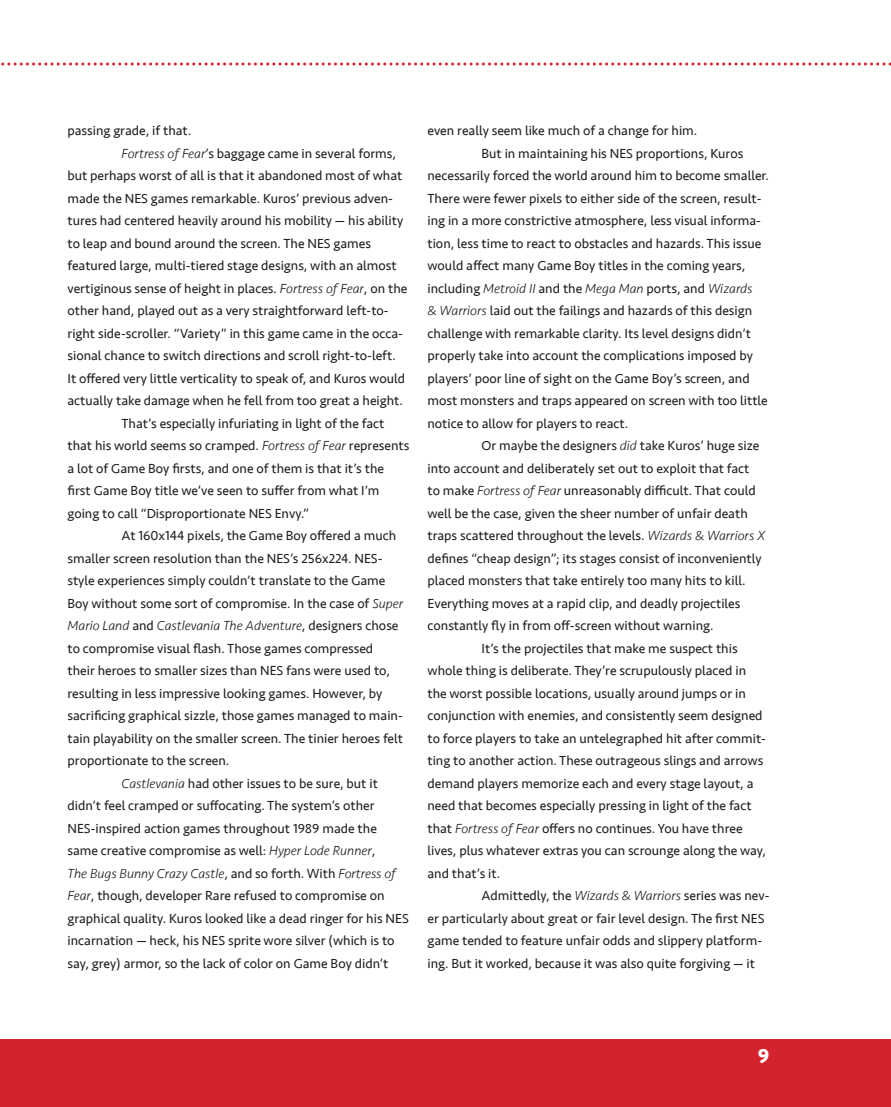
<style>
.page{position:relative;width:891px;height:1107px;background:#fff}
.page>*{position:absolute;margin:0;border:0;box-sizing:border-box;transform-origin:0 0}
.t1{font:700 21px "Seravek";color:#fff}
.t2{font:13.5px "Seravek";color:#231f20}
.t3{font:italic 300 13.5px "Seravek";color:#231f20}
.s1{font-weight:300;font-style:italic}
.s2{font-weight:400;font-style:normal}
</style>
<div class="page">
<div style="left:0;top:1040px;width:891px;height:67px;background:#d5232e"></div>
<svg style="left:1px;top:63px;width:890px;height:3px"></svg>
<p class="t2" style="left:68px;top:120px;width:125px">passing grade, if that.</p>
<p class="t2" style="left:122px;top:143px;width:276px"><span class="s1">Fortress of Fear</span>’s baggage came in several forms,</p>
<p class="t2" style="left:68px;top:165px;width:336px">but perhaps worst of all is that it abandoned most of what</p>
<p class="t2" style="left:68px;top:188px;width:327px">made the NES games remarkable. Kuros’ previous adven-</p>
<p class="t2" style="left:68px;top:210px;width:337px">tures had centered heavily around his mobility — his ability</p>
<p class="t2" style="left:68px;top:233px;width:305px">to leap and bound around the screen. The NES games</p>
<p class="t2" style="left:68px;top:255px;width:331px">featured large, multi-tiered stage designs, with an almost</p>
<p class="t2" style="left:68px;top:278px;width:341px">vertiginous sense of height in places. <span class="s1">Fortress of Fear</span>, on the</p>
<p class="t2" style="left:68px;top:300px;width:323px">other hand, played out as a very straightforward left-to-</p>
<p class="t2" style="left:68px;top:323px;width:337px">right side-scroller. “Variety” in this game came in the occa-</p>
<p class="t2" style="left:68px;top:345px;width:330px">sional chance to switch directions and scroll right-to-left.</p>
<p class="t2" style="left:68px;top:368px;width:339px">It offered very little verticality to speak of, and Kuros would</p>
<p class="t2" style="left:68px;top:390px;width:337px">actually take damage when he fell from too great a height.</p>
<p class="t2" style="left:122px;top:413px;width:265px">That’s especially infuriating in light of the fact</p>
<p class="t2" style="left:68px;top:435px;width:343px">that his world seems so cramped. <span class="s1">Fortress of Fear</span> represents</p>
<p class="t2" style="left:68px;top:458px;width:318px">a lot of Game Boy firsts, and one of them is that it’s the</p>
<p class="t2" style="left:68px;top:480px;width:313px">first Game Boy title we’ve seen to suffer from what I’m</p>
<p class="t2" style="left:68px;top:503px;width:243px">going to call “Disproportionate NES Envy.”</p>
<p class="t2" style="left:122px;top:525px;width:276px">At 160x144 pixels, the Game Boy offered a much</p>
<p class="t2" style="left:68px;top:548px;width:317px">smaller screen resolution than the NES’s 256x224. NES-</p>
<p class="t2" style="left:68px;top:570px;width:319px">style experiences simply couldn’t translate to the Game</p>
<p class="t2" style="left:68px;top:593px;width:337px">Boy without some sort of compromise. In the case of <span class="s1">Super</span></p>
<p class="t3" style="left:68px;top:618px;width:332px">Mario Land <span class="s2">and</span> Castlevania The Adventure<span class="s2">, designers chose</span></p>
<p class="t2" style="left:68px;top:638px;width:307px">to compromise visual flash. Those games compressed</p>
<p class="t2" style="left:68px;top:660px;width:324px">their heroes to smaller sizes than NES fans were used to,</p>
<p class="t2" style="left:68px;top:683px;width:316px">resulting in less impressive looking games. However, by</p>
<p class="t2" style="left:68px;top:705px;width:337px">sacrificing graphical sizzle, those games managed to main-</p>
<p class="t2" style="left:68px;top:728px;width:337px">tain playability on the smaller screen. The tinier heroes felt</p>
<p class="t2" style="left:68px;top:750px;width:163px">proportionate to the screen.</p>
<p class="t2" style="left:122px;top:773px;width:258px"><span class="s1">Castlevania</span> had other issues to be sure, but it</p>
<p class="t2" style="left:68px;top:795px;width:309px">didn’t feel cramped or suffocating. The system’s other</p>
<p class="t2" style="left:68px;top:818px;width:311px">NES-inspired action games throughout 1989 made the</p>
<p class="t2" style="left:68px;top:840px;width:310px">same creative compromise as well: <span class="s1">Hyper Lode Runner</span>,</p>
<p class="t3" style="left:68px;top:865px;width:330px">The Bugs Bunny Crazy Castle<span class="s2">, and so forth. With</span> Fortress of</p>
<p class="t2" style="left:68px;top:885px;width:319px"><span class="s1">Fear</span>, though, developer Rare refused to compromise on</p>
<p class="t2" style="left:68px;top:908px;width:343px">graphical quality. Kuros looked like a dead ringer for his NES</p>
<p class="t2" style="left:68px;top:930px;width:329px">incarnation — heck, his NES sprite wore silver (which is to</p>
<p class="t2" style="left:68px;top:953px;width:322px">say, grey) armor, so the lack of color on Game Boy didn’t</p>
<p class="t2" style="left:428px;top:120px;width:271px">even really seem like much of a change for him.</p>
<p class="t2" style="left:482px;top:143px;width:263px">But in maintaining his NES proportions, Kuros</p>
<p class="t2" style="left:428px;top:165px;width:343px">necessarily forced the world around him to become smaller.</p>
<p class="t2" style="left:428px;top:188px;width:336px">There were fewer pixels to either side of the screen, result-</p>
<p class="t2" style="left:428px;top:210px;width:335px">ing in a more constrictive atmosphere, less visual informa-</p>
<p class="t2" style="left:428px;top:233px;width:335px">tion, less time to react to obstacles and hazards. This issue</p>
<p class="t2" style="left:428px;top:255px;width:319px">would affect many Game Boy titles in the coming years,</p>
<p class="t2" style="left:428px;top:278px;width:327px">including <span class="s1">Metroid II</span> and the <span class="s1">Mega Man</span> ports, and <span class="s1">Wizards</span></p>
<p class="t2" style="left:428px;top:300px;width:326px"><span class="s1">&amp; Warriors</span> laid out the failings and hazards of this design</p>
<p class="t2" style="left:428px;top:323px;width:325px">challenge with remarkable clarity. Its level designs didn’t</p>
<p class="t2" style="left:428px;top:345px;width:327px">properly take into account the complications imposed by</p>
<p class="t2" style="left:428px;top:368px;width:324px">players’ poor line of sight on the Game Boy’s screen, and</p>
<p class="t2" style="left:428px;top:390px;width:342px">most monsters and traps appeared on screen with too little</p>
<p class="t2" style="left:428px;top:413px;width:202px">notice to allow for players to react.</p>
<p class="t2" style="left:482px;top:435px;width:279px">Or maybe the designers <span class="s1">did</span> take Kuros’ huge size</p>
<p class="t2" style="left:428px;top:458px;width:324px">into account and deliberately set out to exploit that fact</p>
<p class="t2" style="left:428px;top:480px;width:330px">to make <span class="s1">Fortress of Fear</span> unreasonably difficult. That could</p>
<p class="t2" style="left:428px;top:503px;width:322px">well be the case, given the sheer number of unfair death</p>
<p class="t2" style="left:428px;top:525px;width:339px">traps scattered throughout the levels. <span class="s1">Wizards &amp; Warriors X</span></p>
<p class="t2" style="left:428px;top:548px;width:336px">defines “cheap design”; its stages consist of inconveniently</p>
<p class="t2" style="left:428px;top:570px;width:320px">placed monsters that take entirely too many hits to kill.</p>
<p class="t2" style="left:428px;top:593px;width:314px">Everything moves at a rapid clip, and deadly projectiles</p>
<p class="t2" style="left:428px;top:615px;width:288px">constantly fly in from off-screen without warning.</p>
<p class="t2" style="left:482px;top:638px;width:258px">It’s the projectiles that make me suspect this</p>
<p class="t2" style="left:428px;top:660px;width:320px">whole thing is deliberate. They’re scrupulously placed in</p>
<p class="t2" style="left:428px;top:683px;width:320px">the worst possible locations, usually around jumps or in</p>
<p class="t2" style="left:428px;top:705px;width:337px">conjunction with enemies, and consistently seem designed</p>
<p class="t2" style="left:428px;top:728px;width:340px">to force players to take an untelegraphed hit after commit-</p>
<p class="t2" style="left:428px;top:750px;width:337px">ting to another action. These outrageous slings and arrows</p>
<p class="t2" style="left:428px;top:773px;width:327px">demand players memorize each and every stage layout, a</p>
<p class="t2" style="left:428px;top:795px;width:326px">need that becomes especially pressing in light of the fact</p>
<p class="t2" style="left:428px;top:818px;width:317px">that <span class="s1">Fortress of Fear</span> offers no continues. You have three</p>
<p class="t2" style="left:428px;top:840px;width:340px">lives, plus whatever extras you can scrounge along the way,</p>
<p class="t2" style="left:428px;top:863px;width:74px">and that’s it.</p>
<p class="t2" style="left:482px;top:885px;width:290px">Admittedly, the <span class="s1">Wizards &amp; Warriors</span> series was nev-</p>
<p class="t2" style="left:428px;top:908px;width:338px">er particularly about great or fair level design. The first NES</p>
<p class="t2" style="left:428px;top:930px;width:336px">game tended to feature unfair odds and slippery platform-</p>
<p class="t2" style="left:428px;top:953px;width:329px">ing. But it worked, because it was also quite forgiving — it</p>
<h1 class="t1" style="left:758px;top:1040px;width:13px">9</h1>
</div>
